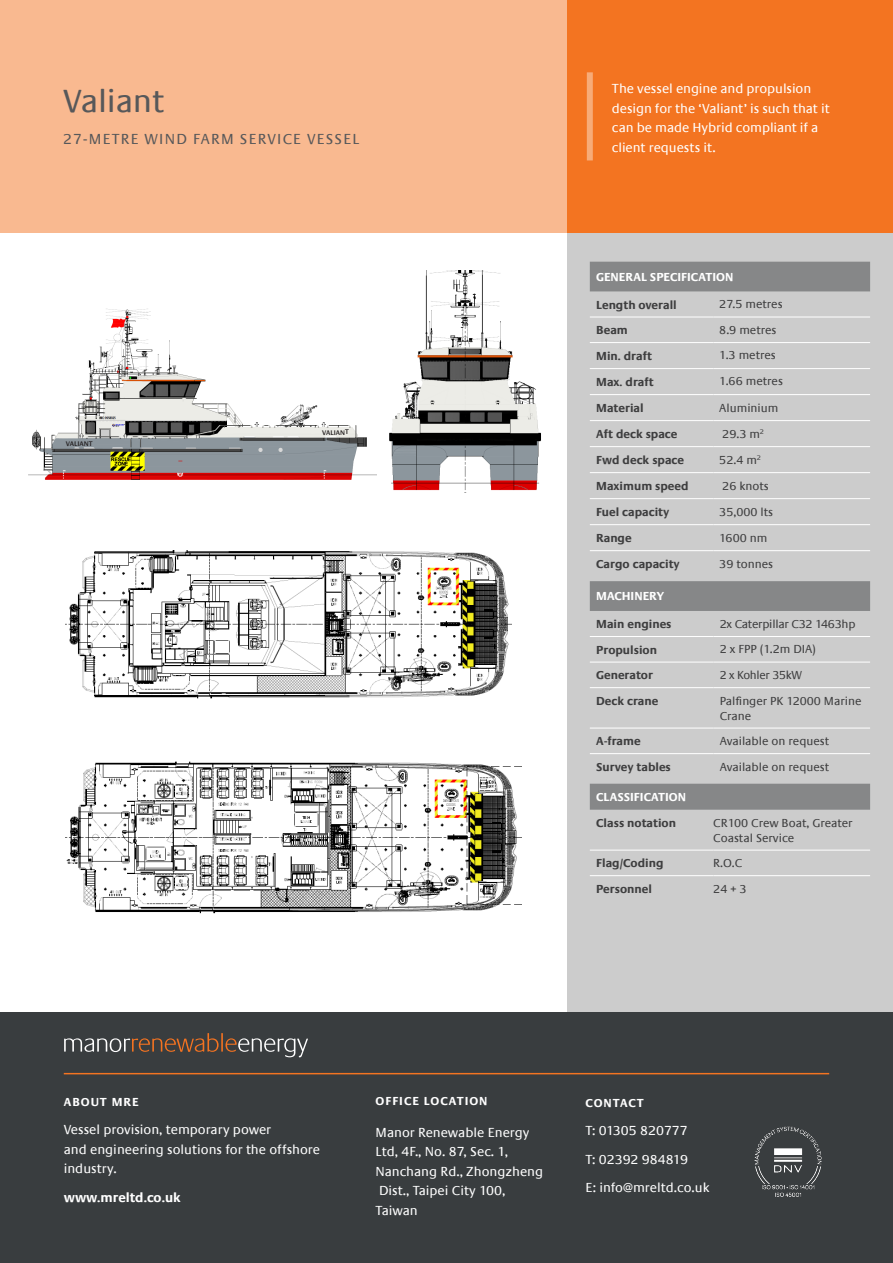
<style>
.page{position:relative;width:893px;height:1263px;background:#fff}
.page>*{position:absolute;margin:0;border:0;box-sizing:border-box;transform-origin:0 0}
.H0_FC_-_name_of_ship{font:33px "Praxis LT";letter-spacing:-.005em;color:#57585a}
.ship_descriptor_caps{font:15px "Praxis LT";letter-spacing:.08em;color:#57585a}
.Body{font:13.5px "Praxis LT";color:#fff}
.panel_intro{font:13.5px/19.5px "Praxis LT";letter-spacing:-.005em;color:#fff}
.Secondary_Heading{font:13.5px/19.5px "Praxis LT";color:#fff}
.Body_WH{font:700 13.5px "Praxis LT";color:#fff}
.table_body{font:12px/15px "Praxis LT";color:#3e3e3f}
.table_body-2{font:700 12px "Praxis LT";color:#3e3e3f}
.table_body-3{font:700 12px "Praxis LT";color:#fff}
.table_body-4{font:12px "Praxis LT";letter-spacing:-.02em;color:#3e3e3f}
.Secondary_Heading-2{font:700 12px "Praxis LT";letter-spacing:.08em;color:#fff}
.t1{font:600 6.9px "Praxis LT";color:#231f20}
</style>
<div class="page">
<div style="left:0;top:0;width:568px;height:233px;background:#f9b990"></div>
<div style="left:568px;top:233px;width:325px;height:780px;background:#ccc"></div>
<div style="left:0;top:1012px;width:893px;height:251px;background:#393d3f"></div>
<svg style="left:590px;top:262px;width:280px;height:548px"></svg>
<hr style="left:590px;top:850px;width:123px;height:1px;background:#fff">
<hr style="left:713px;top:850px;width:157px;height:1px;background:#fff">
<hr style="left:590px;top:875px;width:123px;height:1px;background:#fff">
<hr style="left:713px;top:875px;width:157px;height:1px;background:#fff">
<hr style="left:590px;top:317px;width:123px;height:1px;background:#fff">
<hr style="left:713px;top:317px;width:157px;height:1px;background:#fff">
<hr style="left:590px;top:342px;width:123px;height:1px;background:#fff">
<hr style="left:713px;top:342px;width:157px;height:1px;background:#fff">
<hr style="left:590px;top:368px;width:123px;height:1px;background:#fff">
<hr style="left:713px;top:368px;width:157px;height:1px;background:#fff">
<hr style="left:590px;top:394px;width:123px;height:1px;background:#fff">
<hr style="left:713px;top:394px;width:157px;height:1px;background:#fff">
<hr style="left:590px;top:420px;width:123px;height:1px;background:#fff">
<hr style="left:713px;top:420px;width:157px;height:1px;background:#fff">
<hr style="left:590px;top:446px;width:123px;height:1px;background:#fff">
<hr style="left:713px;top:446px;width:157px;height:1px;background:#fff">
<hr style="left:590px;top:472px;width:123px;height:1px;background:#fff">
<hr style="left:713px;top:472px;width:157px;height:1px;background:#fff">
<hr style="left:590px;top:498px;width:123px;height:1px;background:#fff">
<hr style="left:713px;top:498px;width:157px;height:1px;background:#fff">
<hr style="left:590px;top:524px;width:123px;height:1px;background:#fff">
<hr style="left:713px;top:524px;width:157px;height:1px;background:#fff">
<hr style="left:590px;top:550px;width:123px;height:1px;background:#fff">
<hr style="left:713px;top:550px;width:157px;height:1px;background:#fff">
<hr style="left:590px;top:636px;width:123px;height:1px;background:#fff">
<hr style="left:713px;top:636px;width:157px;height:1px;background:#fff">
<hr style="left:590px;top:662px;width:123px;height:1px;background:#fff">
<hr style="left:713px;top:662px;width:157px;height:1px;background:#fff">
<hr style="left:590px;top:687px;width:123px;height:1px;background:#fff">
<hr style="left:713px;top:687px;width:157px;height:1px;background:#fff">
<hr style="left:590px;top:728px;width:123px;height:1px;background:#fff">
<hr style="left:713px;top:728px;width:157px;height:1px;background:#fff">
<hr style="left:590px;top:753px;width:123px;height:1px;background:#fff">
<hr style="left:713px;top:753px;width:157px;height:1px;background:#fff">
<div style="left:568px;top:0;width:325px;height:233px;background:#f37421"></div>
<div style="left:587px;top:72px;width:6px;height:88px;background:#f7ab78"></div>
<hr style="left:64px;top:1073px;width:765px;height:1px;background:#f37421">
<svg style="left:64px;top:1033px;width:244px;height:24px"></svg>
<img style="left:754px;top:1126px;width:68px;height:71px">
<img style="left:28px;top:308px;width:349px;height:172px">
<img style="left:65px;top:550px;width:447px;height:149px">
<img style="left:65px;top:761px;width:456px;height:153px">
<img style="left:389px;top:270px;width:152px;height:221px">
<p class="H0_FC_-_name_of_ship" style="left:63px;top:83px;width:103px">Valiant</p>
<p class="ship_descriptor_caps" style="left:63px;top:131px;width:297px">27-METRE WIND FARM SERVICE VESSEL</p>
<p class="t1" style="left:66px;top:439px;width:28px;rotate:1deg">VALIANT</p>
<p class="t1" style="left:322px;top:429px;width:28px;rotate:-1deg">VALIANT</p>
<p class="panel_intro" style="left:612px;top:80px;width:219px">The vessel engine and propulsion design for the ‘Valiant’ is such that it can be made Hybrid compliant if a client requests it.</p>
<p class="table_body-3" style="left:596px;top:270px;width:139px">GENERAL SPECIFICATION</p>
<p class="table_body-2" style="left:596px;top:298px;width:82px">Length overall</p>
<p class="table_body" style="left:719px;top:297px;width:65px">27.5 metres</p>
<p class="table_body-2" style="left:596px;top:323px;width:33px">Beam</p>
<p class="table_body" style="left:719px;top:323px;width:59px">8.9 metres</p>
<p class="table_body-2" style="left:596px;top:349px;width:57px">Min. draft</p>
<p class="table_body" style="left:719px;top:348px;width:58px">1.3 metres</p>
<p class="table_body-2" style="left:596px;top:375px;width:59px">Max. draft</p>
<p class="table_body" style="left:719px;top:374px;width:65px">1.66 metres</p>
<p class="table_body-2" style="left:596px;top:401px;width:49px">Material</p>
<p class="table_body" style="left:719px;top:401px;width:61px">Aluminium</p>
<p class="table_body-2" style="left:596px;top:427px;width:83px">Aft deck space</p>
<p class="table_body" style="left:722px;top:427px;width:43px">29.3 m<sup>2</sup></p>
<p class="table_body-2" style="left:596px;top:453px;width:89px">Fwd deck space</p>
<p class="table_body" style="left:719px;top:453px;width:43px">52.4 m<sup>2</sup></p>
<p class="table_body-2" style="left:596px;top:479px;width:94px">Maximum speed</p>
<p class="table_body" style="left:722px;top:479px;width:48px">26 knots</p>
<p class="table_body-2" style="left:596px;top:505px;width:75px">Fuel capacity</p>
<p class="table_body" style="left:719px;top:504px;width:55px">35,000 lts</p>
<p class="table_body-2" style="left:596px;top:531px;width:37px">Range</p>
<p class="table_body" style="left:719px;top:530px;width:50px">1600 nm</p>
<p class="table_body-2" style="left:596px;top:557px;width:85px">Cargo capacity</p>
<p class="table_body" style="left:719px;top:556px;width:55px">39 tonnes</p>
<p class="table_body-3" style="left:596px;top:590px;width:69px">MACHINERY</p>
<p class="table_body-2" style="left:596px;top:617px;width:77px">Main engines</p>
<p class="table_body-4" style="left:720px;top:617px;width:137px">2x Caterpillar C32 1463hp</p>
<p class="table_body-2" style="left:596px;top:643px;width:62px">Propulsion</p>
<p class="table_body" style="left:720px;top:642px;width:98px">2 x FPP (1.2m DIA)</p>
<p class="table_body-2" style="left:596px;top:669px;width:58px">Generator</p>
<p class="table_body-4" style="left:720px;top:668px;width:84px">2 x Kohler 35kW</p>
<p class="table_body-2" style="left:596px;top:694px;width:64px">Deck crane</p>
<p class="table_body" style="left:720px;top:693px;width:143px">Palfinger PK 12000 Marine<br>Crane</p>
<p class="table_body-2" style="left:596px;top:734px;width:46px">A-frame</p>
<p class="table_body" style="left:720px;top:734px;width:111px">Available on request</p>
<p class="table_body-2" style="left:596px;top:760px;width:76px">Survey tables</p>
<p class="table_body" style="left:720px;top:759px;width:111px">Available on request</p>
<p class="table_body-3" style="left:596px;top:790px;width:91px">CLASSIFICATION</p>
<p class="table_body-2" style="left:596px;top:816px;width:81px">Class notation</p>
<p class="table_body" style="left:713px;top:815px;width:141px">CR100 Crew Boat, Greater<br>Coastal Service</p>
<p class="table_body-2" style="left:596px;top:857px;width:69px">Flag/Coding</p>
<p class="table_body" style="left:713px;top:856px;width:31px">R.O.C</p>
<p class="table_body-2" style="left:596px;top:882px;width:57px">Personnel</p>
<p class="table_body" style="left:713px;top:881px;width:35px">24 + 3</p>
<p class="Secondary_Heading-2" style="left:64px;top:1095px;width:76px">ABOUT MRE</p>
<p class="Secondary_Heading" style="left:64px;top:1120px;width:258px">Vessel provision, temporary power<br>and engineering solutions for the offshore industry.</p>
<p class="Body_WH" style="left:64px;top:1190px;width:118px">www.mreltd.co.uk</p>
<p class="Secondary_Heading-2" style="left:376px;top:1094px;width:113px">OFFICE LOCATION</p>
<p class="Body" style="left:376px;top:1125px;width:155px">Manor Renewable Energy</p>
<p class="Body" style="left:376px;top:1144px;width:134px">Ltd, 4F., No. 87, Sec. 1,</p>
<p class="Body" style="left:376px;top:1164px;width:169px">Nanchang Rd., Zhongzheng</p>
<p class="Body" style="left:379px;top:1183px;width:128px">Dist., Taipei City 100,</p>
<p class="Body" style="left:376px;top:1203px;width:44px">Taiwan</p>
<p class="Secondary_Heading-2" style="left:585px;top:1096px;width:60px">CONTACT</p>
<p class="Body" style="left:585px;top:1124px;width:104px">T: 01305 820777</p>
<p class="Body" style="left:585px;top:1152px;width:104px">T: 02392 984819</p>
<p class="Body" style="left:585px;top:1181px;width:126px">E: info@mreltd.co.uk</p>
</div>
